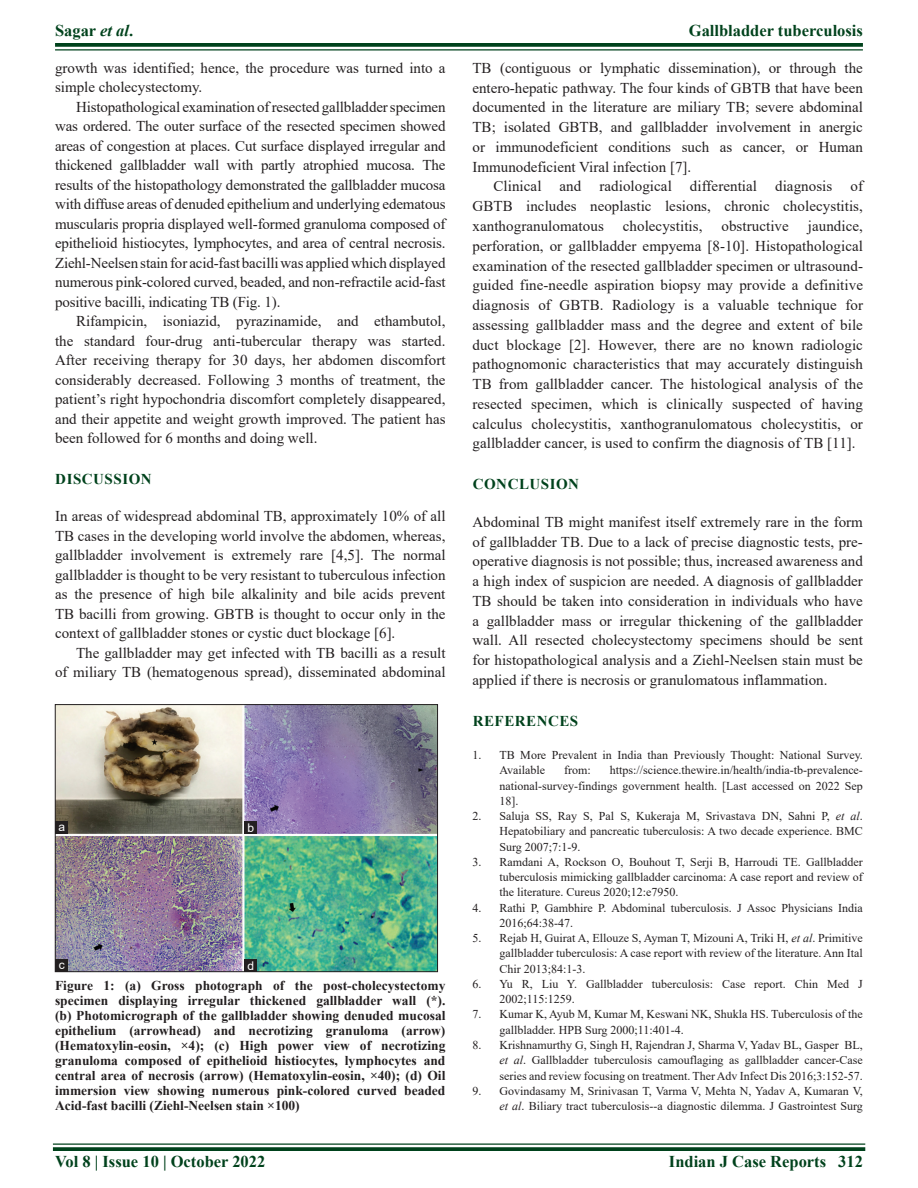
<style>
.page{position:relative;width:918px;height:1188px;background:#fff}
.page>*{position:absolute;margin:0;border:0;box-sizing:border-box;transform-origin:0 0}
.RF{font:700 16.5px "Times New Roman";color:#00421c}
.TX{font:15px/19.5px "Times New Roman";color:#231f20;text-align:justify}
.TXFL{font:15px/19.8px "Times New Roman";color:#231f20;text-align:justify}
.t1{font:700 15px "Times New Roman";letter-spacing:.035em;color:#00421c}
.FGC{font:700 13.5px/15px "Times New Roman";color:#231f20;text-align:justify}
.REF{font:12px/15.3px "Times New Roman";color:#231f20;text-align:justify}
.LABEL{font:12px "Arial";color:#fff}
.s1{font-style:italic}
</style>
<div class="page">
<svg style="left:55px;top:43px;width:808px;height:4px;background:#0f4d29"></svg>
<hr style="left:55px;top:49px;width:808px;height:2px;background:#00421c">
<hr style="left:53px;top:1143px;width:812px;height:2px;background:#00421c">
<svg style="left:53px;top:1147px;width:812px;height:4px;background:#0f4d29"></svg>
<img style="left:57px;top:706px;width:379px;height:264px">
<div style="left:55px;top:704px;width:383px;height:268px;border:1px solid #231f20"></div>
<div style="left:244px;top:959px;width:13px;height:13px;background:#231f20"></div>
<div style="left:55px;top:959px;width:13px;height:13px;background:#231f20"></div>
<div style="left:244px;top:821px;width:13px;height:13px;background:#231f20"></div>
<div style="left:55px;top:821px;width:13px;height:13px;background:#231f20"></div>
<p class="RF" style="left:55px;top:18px;width:80px">Sagar <span class="s1">et al</span>.</p>
<p class="RF" style="left:689px;top:18px;width:176px">Gallbladder tuberculosis</p>
<p class="TX" style="left:55px;top:58px;width:392px">growth was identified; hence, the procedure was turned into a simple cholecystectomy.</p>
<p class="TX" style="left:55px;top:97px;width:392px;text-indent:21px">Histopathological examination of resected gallbladder specimen was ordered. The outer surface of the resected specimen showed areas of congestion at places. Cut surface displayed irregular and thickened gallbladder wall with partly atrophied mucosa. The results of the histopathology demonstrated the gallbladder mucosa with diffuse areas of denuded epithelium and underlying edematous muscularis propria displayed well-formed granuloma composed of epithelioid histiocytes, lymphocytes, and area of central necrosis.<br>Ziehl-Neelsen stain for acid-fast bacilli was applied which displayed numerous pink-colored curved, beaded, and non-refractile acid-fast positive bacilli, indicating TB (Fig. 1).</p>
<p class="TX" style="left:55px;top:311px;width:392px;text-indent:21px">Rifampicin, isoniazid, pyrazinamide, and ethambutol, the standard four-drug anti-tubercular therapy was started.<br>After receiving therapy for 30 days, her abdomen discomfort considerably decreased. Following 3 months of treatment, the patient’s right hypochondria discomfort completely disappeared, and their appetite and weight growth improved. The patient has been followed for 6 months and doing well.</p>
<h1 class="t1" style="left:55px;top:468px;width:98px">DISCUSSION</h1>
<p class="TXFL" style="left:55px;top:506px;width:392px">In areas of widespread abdominal TB, approximately 10% of all TB cases in the developing world involve the abdomen, whereas, gallbladder involvement is extremely rare [4,5]. The normal gallbladder is thought to be very resistant to tuberculous infection as the presence of high bile alkalinity and bile acids prevent TB bacilli from growing. GBTB is thought to occur only in the context of gallbladder stones or cystic duct blockage [6].</p>
<p class="TX" style="left:55px;top:643px;width:392px;text-align:right">The gallbladder may get infected with TB bacilli as a result<br>of miliary TB (hematogenous spread), disseminated abdominal</p>
<p class="LABEL" style="left:58px;top:818px;width:8px">a</p>
<p class="LABEL" style="left:247px;top:820px;width:8px">b</p>
<p class="LABEL" style="left:59px;top:956px;width:7px">c</p>
<p class="LABEL" style="left:247px;top:957px;width:8px">d</p>
<p class="FGC" style="left:55px;top:978px;width:392px">Figure 1: (a) Gross photograph of the post-cholecystectomy specimen displaying irregular thickened gallbladder wall (*). (b) Photomicrograph of the gallbladder showing denuded mucosal epithelium (arrowhead) and necrotizing granuloma (arrow) (Hematoxylin-eosin, ×4); (c) High power view of necrotizing granuloma composed of epithelioid histiocytes, lymphocytes and central area of necrosis (arrow) (Hematoxylin-eosin, ×40); (d) Oil immersion view showing numerous pink-colored curved beaded Acid-fast bacilli (Ziehl-Neelsen stain ×100)</p>
<p class="TX" style="left:472px;top:58px;width:392px">TB (contiguous or lymphatic dissemination), or through the entero-hepatic pathway. The four kinds of GBTB that have been documented in the literature are miliary TB; severe abdominal TB; isolated GBTB, and gallbladder involvement in anergic or immunodeficient conditions such as cancer, or Human Immunodeficient Viral infection [7].</p>
<p class="TX" style="left:472px;top:176px;width:392px;text-indent:21px">Clinical and radiological differential diagnosis of GBTB includes neoplastic lesions, chronic cholecystitis, xanthogranulomatous</p>
<p class="TX" style="left:472px;top:216px;width:392px;text-indent:335px">jaundice, perforation, or gallbladder empyema [8-10]. Histopathological examination of the resected gallbladder specimen or ultrasound&shy;guided fine-needle aspiration biopsy may provide a definitive diagnosis of GBTB. Radiology is a valuable technique for assessing gallbladder mass and the degree and extent of bile duct blockage [2]. However, there are no known radiologic pathognomonic characteristics that may accurately distinguish TB from gallbladder cancer. The histological analysis of the resected specimen, which is clinically suspected of having calculus cholecystitis, xanthogranulomatous cholecystitis, or gallbladder cancer, is used to confirm the diagnosis of TB [11].</p>
<h1 class="t1" style="left:473px;top:473px;width:108px">CONCLUSION</h1>
<p class="TXFL" style="left:472px;top:511px;width:392px">Abdominal TB might manifest itself extremely rare in the form of gallbladder TB. Due to a lack of precise diagnostic tests, pre&shy;operative diagnosis is not possible; thus, increased awareness and a high index of suspicion are needed. A diagnosis of gallbladder TB should be taken into consideration in individuals who have a gallbladder mass or irregular thickening of the gallbladder wall. All resected cholecystectomy specimens should be sent for histopathological analysis and a Ziehl-Neelsen stain must be applied if there is necrosis or granulomatous inflammation.</p>
<h1 class="t1" style="left:473px;top:710px;width:107px">REFERENCES</h1>
<p class="REF" style="left:500px;top:747px;width:365px;text-indent:-27px">1. TB More Prevalent in India than Previously Thought: National Survey.<br>Available</p>
<p class="TX" style="left:623px;top:216px;width:81px">cholecystitis,</p>
<p class="TX" style="left:721px;top:216px;width:69px">obstructive</p>
<p class="REF" style="left:500px;top:762px;width:365px;text-indent:110px">https://science.thewire.in/health/india-tb-prevalence&shy;national-survey-findings government health. [Last accessed on 2022 Sep 18].</p>
<p class="REF" style="left:500px;top:808px;width:365px;text-indent:-27px">2. Saluja SS, Ray S, Pal S, Kukeraja M, Srivastava DN, Sahni P, <span class="s1">et al</span>.<br>Hepatobiliary and pancreatic tuberculosis: A two decade experience. BMC Surg 2007;7:1-9.</p>
<p class="REF" style="left:500px;top:854px;width:365px;text-indent:-27px">3. Ramdani A, Rockson O, Bouhout T, Serji B, Harroudi TE. Gallbladder tuberculosis mimicking gallbladder carcinoma: A case report and review of the literature. Cureus 2020;12:e7950.</p>
<p class="REF" style="left:500px;top:900px;width:365px;text-indent:-27px">4. Rathi P, Gambhire P. Abdominal tuberculosis. J Assoc Physicians India<br>2016;64:38-47.</p>
<p class="REF" style="left:500px;top:930px;width:365px;text-indent:-27px">5. Rejab H, Guirat A, Ellouze S, Ayman T, Mizouni A, Triki H, <span class="s1">et al</span>. Primitive gallbladder tuberculosis: A case report with review of the literature. Ann Ital Chir 2013;84:1-3.</p>
<p class="REF" style="left:500px;top:976px;width:365px;text-indent:-27px">6. Yu R, Liu Y. Gallbladder tuberculosis: Case report. Chin Med J<br>2002;115:1259.</p>
<p class="REF" style="left:500px;top:1006px;width:365px;text-indent:-27px">7. Kumar K, Ayub M, Kumar M, Keswani NK, Shukla HS. Tuberculosis of the gallbladder. HPB Surg 2000;11:401-4.</p>
<p class="REF" style="left:500px;top:1037px;width:365px;text-indent:-27px">8. Krishnamurthy G, Singh H, Rajendran J, Sharma V, Yadav BL, Gasper BL, <span class="s1">et al</span>. Gallbladder tuberculosis camouflaging as gallbladder cancer-Case series and review focusing on treatment. Ther Adv Infect Dis 2016;3:152-57.</p>
<p class="REF" style="left:473px;top:1083px;width:392px;text-align:right">9. Govindasamy M, Srinivasan T, Varma V, Mehta N, Yadav A, Kumaran V, <span class="s1">et al</span>. Biliary tract tuberculosis--a diagnostic dilemma. J Gastrointest Surg</p>
<p class="REF" style="left:564px;top:762px;width:28px">from:</p>
<p class="RF" style="left:55px;top:1150px;width:212px">Vol 8 | Issue 10 | October 2022</p>
<p class="RF" style="left:669px;top:1150px;width:195px">Indian J Case Reports 312</p>
</div>
